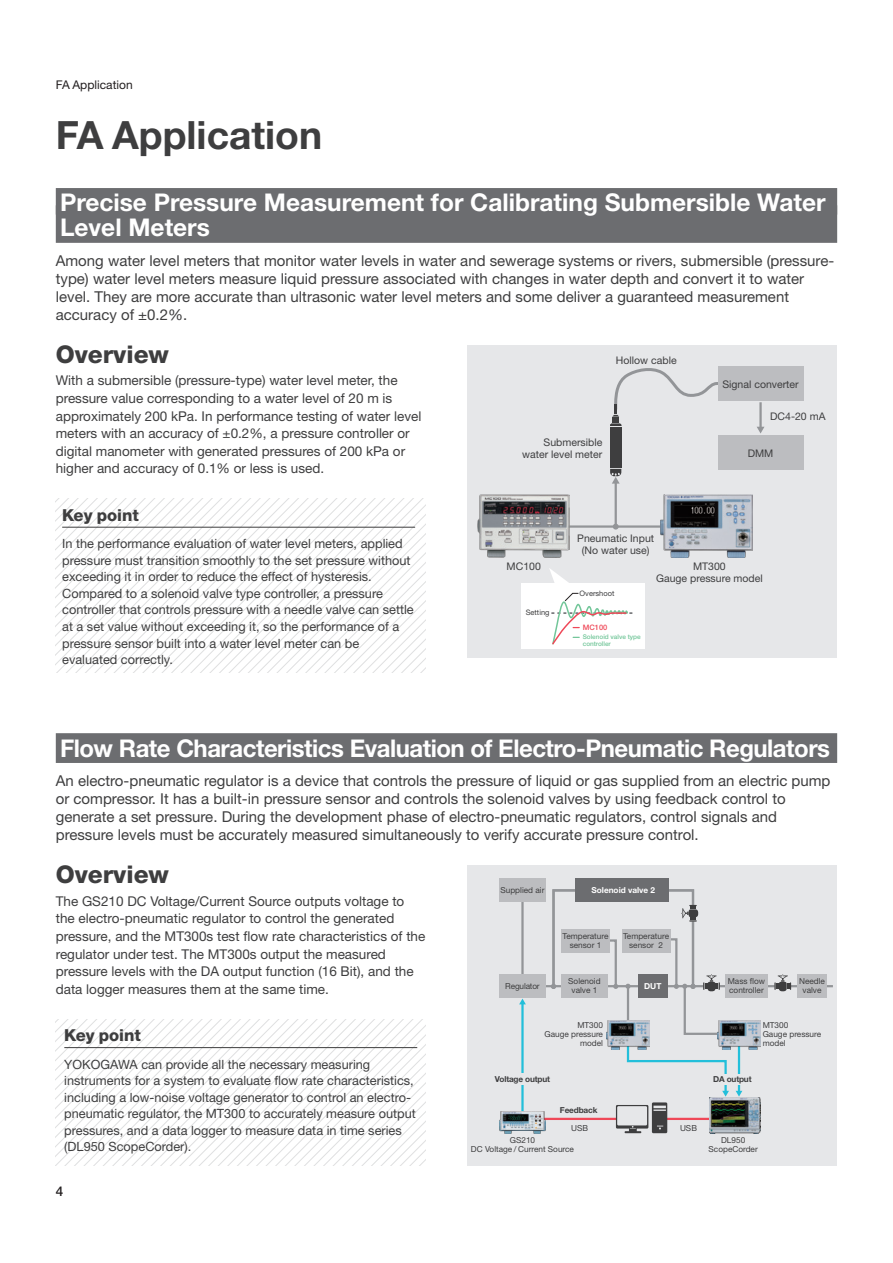
<style>
.page{position:relative;width:893px;height:1263px;background:#fff}
.page>*{position:absolute;margin:0;border:0;box-sizing:border-box;transform-origin:0 0}
.t1{font:700 39px "Helvetica Neue LT Std";color:#3e3e3f}
.t2{font:700 24.45px/24.8px "Helvetica Neue LT Std";color:#fff}
.t3{font:700 24.45px "Helvetica Neue LT Std";letter-spacing:-.02em;color:#fff}
.t4{font:800 24.45px "Helvetica Neue LT Std";color:#3e3e3f}
.t5{font:800 16.5px "Helvetica Neue LT Std";color:#3e3e3f}
.t6{font:15px/18px "Helvetica Neue LT Std";color:#3e3e3f}
.t7{font:13.5px/17.5px "Helvetica Neue LT Std";color:#3e3e3f}
.t8{font:500 13.5px "Helvetica Neue LT Std";color:#231f20}
.t9{font:12.75px/16.5px "Helvetica Neue LT Std";color:#3e3e3f}
.t10{font:12px "Helvetica Neue LT Std";color:#231f20}
.t11{font:10.5px/12px "Helvetica Neue LT Std";color:#3e3e3f;text-align:center}
.t12{font:8.25px/9px "Helvetica Neue LT Std";color:#3e3e3f;text-align:center}
.t13{font:700 8.25px "Helvetica Neue LT Std";letter-spacing:-.02em;color:#3e3e3f}
.t14{font:700 8.25px "Helvetica Neue LT Std";color:#fff}
.t15{font:8.25px "Helvetica Neue LT Std";letter-spacing:-.02em;color:#3e3e3f}
.t16{font:7.5px "Helvetica Neue LT Std";color:#3e3e3f}
.t17{font:500 7.5px "Helvetica Neue LT Std";color:#ef4858}
.t18{font:500 6.45px/6.4px "Helvetica Neue LT Std";color:#72c699}
</style>
<div class="page">
<div style="left:467px;top:345px;width:370px;height:312px;background:#e6e7e9"></div>
<hr style="left:615px;top:482px;width:2px;height:45px;background:#939598">
<hr style="left:540px;top:525px;width:135px;height:3px;background:#939598">
<hr style="left:759px;top:402px;width:3px;height:26px;background:#939598">
<svg style="left:757px;top:427px;width:7px;height:6px"></svg>
<svg style="left:610px;top:469px;width:11px;height:15px"></svg>
<div style="left:610px;top:427px;width:11px;height:41px;background:#3e3e3f"></div>
<svg style="left:610px;top:366px;width:126px;height:60px"></svg>
<div style="left:718px;top:435px;width:85px;height:34px;background:#bcbdc0"></div>
<div style="left:718px;top:367px;width:85px;height:34px;background:#bcbdc0"></div>
<div style="left:521px;top:583px;width:123px;height:65px;background:#fff"></div>
<svg style="left:549px;top:568px;width:84px;height:77px"></svg>
<img style="left:660px;top:495px;width:92px;height:62px">
<img style="left:478px;top:494px;width:92px;height:63px">
<div style="left:467px;top:866px;width:370px;height:300px;background:#e6e7e9"></div>
<hr style="left:521px;top:1003px;width:3px;height:113px;background:#23bfda">
<svg style="left:519px;top:998px;width:7px;height:6px"></svg>
<hr style="left:521px;top:892px;width:3px;height:96px;background:#939598">
<hr style="left:537px;top:985px;width:296px;height:2px;background:#939598">
<div style="left:552px;top:889px;width:142px;height:98px;border:2px solid #939598"></div>
<svg style="left:551px;top:984px;width:5px;height:5px"></svg>
<svg style="left:599px;top:939px;width:19px;height:50px"></svg>
<hr style="left:525px;top:1118px;width:91px;height:2px;background:#ef4858">
<hr style="left:663px;top:1118px;width:51px;height:2px;background:#ef4858">
<div style="left:499px;top:878px;width:47px;height:24px;background:#bcbdc0"></div>
<div style="left:561px;top:929px;width:49px;height:23px;background:#bcbdc0"></div>
<div style="left:561px;top:974px;width:47px;height:24px;background:#bcbdc0"></div>
<div style="left:797px;top:974px;width:30px;height:24px;background:#bcbdc0"></div>
<div style="left:725px;top:974px;width:43px;height:24px;background:#bcbdc0"></div>
<div style="left:622px;top:929px;width:49px;height:23px;background:#bcbdc0"></div>
<div style="left:499px;top:974px;width:47px;height:24px;background:#bcbdc0"></div>
<div style="left:575px;top:878px;width:94px;height:24px;background:#6c6d70"></div>
<svg style="left:625px;top:937px;width:117px;height:159px"></svg>
<svg style="left:774px;top:974px;width:17px;height:17px"></svg>
<svg style="left:681px;top:905px;width:17px;height:17px"></svg>
<div style="left:638px;top:974px;width:30px;height:24px;background:#6c6d70"></div>
<svg style="left:616px;top:1102px;width:51px;height:31px"></svg>
<div style="left:698px;top:1074px;width:68px;height:10px;background:#e6e7e9"></div>
<div style="left:488px;top:1073px;width:68px;height:12px;background:#e6e7e9"></div>
<img style="left:499px;top:1112px;width:47px;height:21px">
<img style="left:607px;top:1020px;width:42px;height:29px">
<img style="left:717px;top:1020px;width:43px;height:29px">
<img style="left:709px;top:1098px;width:51px;height:35px">
<svg style="left:56px;top:1019px;width:370px;height:147px"></svg>
<hr style="left:64px;top:1047px;width:353px;height:1px;background:#3e3e3f">
<svg style="left:56px;top:499px;width:370px;height:174px"></svg>
<hr style="left:62px;top:527px;width:353px;height:1px;background:#3e3e3f">
<div style="left:56px;top:188px;width:781px;height:27px;background:#6c6d70"></div>
<div style="left:56px;top:205px;width:781px;height:38px;background:#6c6d70"></div>
<div style="left:56px;top:733px;width:781px;height:30px;background:#6c6d70"></div>
<p class="t10" style="left:56px;top:78px;width:78px">FA Application</p>
<h1 class="t1" style="left:56px;top:111px;width:268px">FA Application</h1>
<h2 class="t2" style="left:60px;top:190px;width:767px">Precise Pressure Measurement for Calibrating Submersible Water<br>Level Meters</h2>
<p class="t6" style="left:56px;top:251px;width:780px">Among water level meters that monitor water levels in water and sewerage systems or rivers, submersible (pressure&shy;type) water level meters measure liquid pressure associated with changes in water depth and convert it to water level. They are more accurate than ultrasonic water level meters and some deliver a guaranteed measurement accuracy of ±0.2%.</p>
<h2 class="t4" style="left:56px;top:340px;width:115px">Overview</h2>
<p class="t7" style="left:56px;top:372px;width:367px">With a submersible (pressure-type) water level meter, the pressure value corresponding to a water level of 20 m is approximately 200 kPa. In performance testing of water level meters with an accuracy of ±0.2%, a pressure controller or digital manometer with generated pressures of 200 kPa or higher and accuracy of 0.1% or less is used.</p>
<p class="t5" style="left:62px;top:505px;width:78px">Key point</p>
<p class="t9" style="left:62px;top:535px;width:353px">In the performance evaluation of water level meters, applied pressure must transition smoothly to the set pressure without exceeding it in order to reduce the effect of hysteresis.<br>Compared to a solenoid valve type controller, a pressure controller that controls pressure with a needle valve can settle at a set value without exceeding it, so the performance of a pressure sensor built into a water level meter can be evaluated correctly.</p>
<p class="t11" style="left:616px;top:354px;width:62px">Hollow cable</p>
<p class="t11" style="left:522px;top:436px;width:82px;text-align:right">Submersible water level meter</p>
<p class="t11" style="left:577px;top:532px;width:78px">Pneumatic Input (No water use)</p>
<p class="t11" style="left:722px;top:378px;width:78px">Signal converter</p>
<p class="t11" style="left:770px;top:410px;width:57px">DC4-20 mA</p>
<p class="t11" style="left:748px;top:447px;width:27px">DMM</p>
<p class="t11" style="left:507px;top:560px;width:36px">MC100</p>
<p class="t16" style="left:526px;top:608px;width:25px">Setting</p>
<p class="t16" style="left:579px;top:588px;width:36px">Overshoot</p>
<p class="t18" style="left:583px;top:633px;width:60px">Solenoid valve type controller</p>
<p class="t17" style="left:583px;top:623px;width:26px">MC100</p>
<p class="t11" style="left:656px;top:560px;width:108px">MT300<br>Gauge pressure model</p>
<h2 class="t3" style="left:60px;top:733px;width:771px">Flow Rate Characteristics Evaluation of Electro-Pneumatic Regulators</h2>
<p class="t6" style="left:56px;top:772px;width:776px">An electro-pneumatic regulator is a device that controls the pressure of liquid or gas supplied from an electric pump or compressor. It has a built-in pressure sensor and controls the solenoid valves by using feedback control to generate a set pressure. During the development phase of electro-pneumatic regulators, control signals and pressure levels must be accurately measured simultaneously to verify accurate pressure control.</p>
<h2 class="t4" style="left:56px;top:860px;width:115px">Overview</h2>
<p class="t7" style="left:56px;top:892px;width:371px">The GS210 DC Voltage/Current Source outputs voltage to the electro-pneumatic regulator to control the generated pressure, and the MT300s test flow rate characteristics of the regulator under test. The MT300s output the measured pressure levels with the DA output function (16 Bit), and the data logger measures them at the same time.</p>
<p class="t5" style="left:64px;top:1026px;width:78px">Key point</p>
<p class="t9" style="left:64px;top:1056px;width:353px">YOKOGAWA can provide all the necessary measuring instruments for a system to evaluate flow rate characteristics, including a low-noise voltage generator to control an electro&shy;pneumatic regulator, the MT300 to accurately measure output pressures, and a data logger to measure data in time series (DL950 ScopeCorder).</p>
<p class="t8" style="left:56px;top:1183px;width:9px">4</p>
<p class="t12" style="left:500px;top:885px;width:46px">Supplied air</p>
<p class="t15" style="left:505px;top:981px;width:36px">Regulator</p>
<p class="t14" style="left:591px;top:885px;width:65px">Solenoid valve 2</p>
<p class="t12" style="left:562px;top:931px;width:48px">Temperature sensor 1</p>
<p class="t12" style="left:568px;top:977px;width:34px">Solenoid valve 1</p>
<p class="t12" style="left:799px;top:977px;width:27px">Needle valve</p>
<p class="t12" style="left:623px;top:931px;width:48px">Temperature sensor 2</p>
<p class="t12" style="left:728px;top:977px;width:39px;text-align:left">Mass flow controller</p>
<p class="t14" style="left:644px;top:981px;width:19px">DUT</p>
<p class="t12" style="left:544px;top:1020px;width:60px;text-align:right">MT300<br>Gauge pressure model</p>
<p class="t12" style="left:763px;top:1020px;width:60px;text-align:left">MT300<br>Gauge pressure model</p>
<p class="t13" style="left:495px;top:1074px;width:57px">Voltage output</p>
<p class="t13" style="left:713px;top:1074px;width:40px">DA output</p>
<p class="t13" style="left:560px;top:1105px;width:39px">Feedback</p>
<p class="t12" style="left:571px;top:1124px;width:18px">USB</p>
<p class="t12" style="left:680px;top:1124px;width:18px">USB</p>
<p class="t12" style="left:471px;top:1136px;width:105px">GS210<br>DC Voltage / Current Source</p>
<p class="t12" style="left:709px;top:1136px;width:51px">DL950<br>ScopeCorder</p>
</div>
